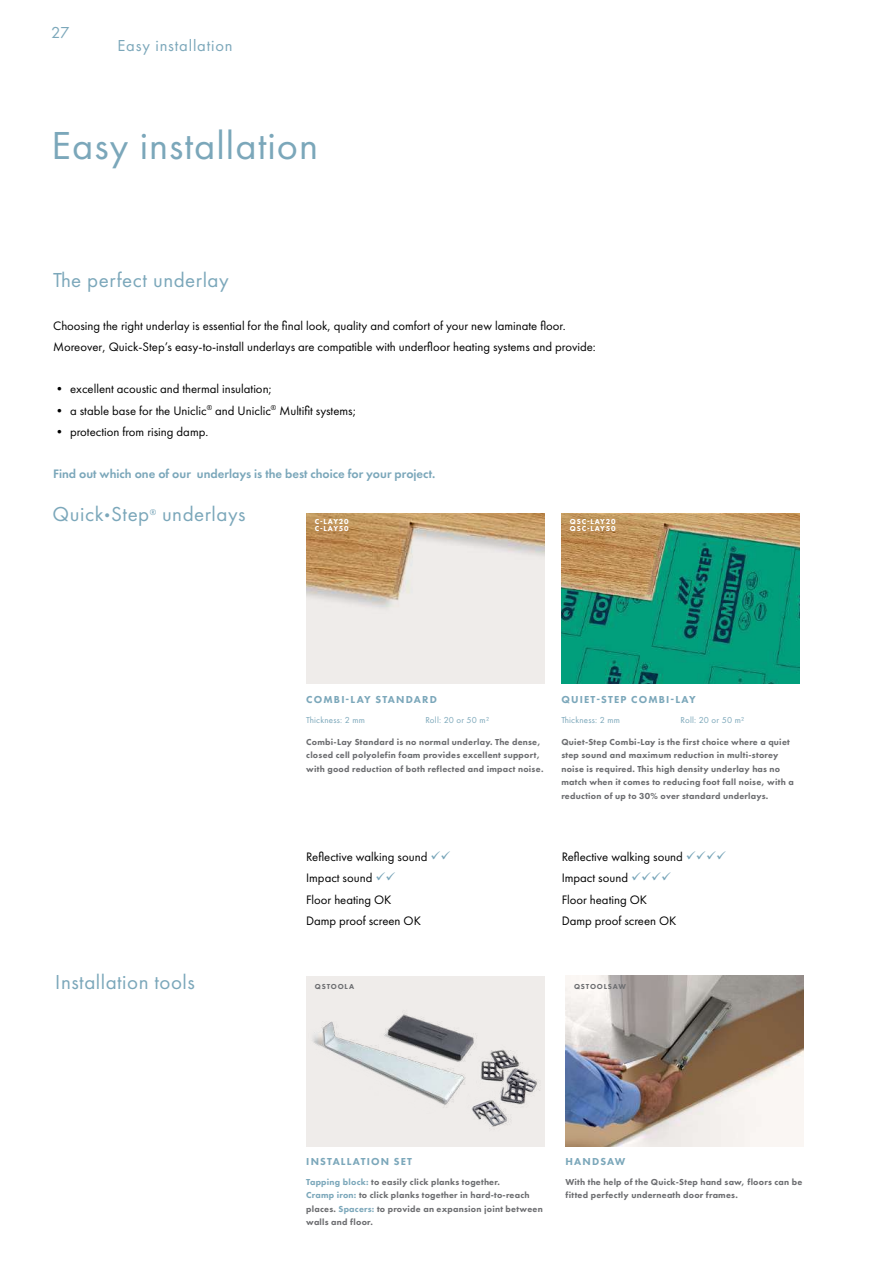
<style>
.page{position:relative;width:893px;height:1263px;background:#fff}
.page>*{position:absolute;margin:0;border:0;box-sizing:border-box;transform-origin:0 0}
.t1{font:40.5px "Futura PT";letter-spacing:.025em;color:#7ba7ba}
.t2{font:21px "Futura PT";letter-spacing:.025em;color:#7ba7ba}
.t3{font:16.5px "Futura PT";letter-spacing:.05em;color:#7ba7ba}
.t4{font:12.75px/21.3px "Futura PT";color:#000}
.t5{font:600 12.75px "Futura PT";color:#7ba7ba}
.t6{font:800 10.5px "Futura PT";letter-spacing:.11em;color:#7ba7ba}
.t7{font:800 9px/13.5px "Futura PT";letter-spacing:.025em;color:#6d6e71}
.t8{font:9px "Futura PT";letter-spacing:.025em;color:#7ba7ba}
.t9{font:500 8.55px "Futura PT";color:#7ba7ba}
.t10{font:800 7.5px/7.5px "Futura PT";letter-spacing:.105em;color:#fff}
.t11{font:800 7.5px "Futura PT";letter-spacing:.11em;color:#6d6e71}
.s1{font-size:31.5px}
.s2{color:#76a4b8}
.s3{color:#7ba7ba}
</style>
<div class="page">
<img style="left:306px;top:514px;width:238px;height:170px">
<img style="left:561px;top:514px;width:239px;height:170px">
<img style="left:306px;top:976px;width:238px;height:170px">
<img style="left:565px;top:976px;width:238px;height:170px">
<h3 class="t3" style="left:51px;top:23px;width:20px">27</h3>
<h3 class="t3" style="left:117px;top:35px;width:117px">Easy installation</h3>
<h1 class="t1" style="left:52px;top:122px;width:268px">Easy installation</h1>
<h2 class="t2" style="left:53px;top:268px;width:177px">The perfect underlay</h2>
<h3 class="t4" style="left:53px;top:315px;width:544px">Choosing the right underlay is essential for the final look, quality and comfort of your new laminate floor.<br>Moreover, Quick-Step’s easy-to-install underlays are compatible with underfloor heating systems and provide:</h3>
<h3 class="t4" style="left:53px;top:378px;width:221px">• excellent acoustic and thermal insulation;</h3>
<h3 class="t4" style="left:53px;top:400px;width:305px">• a stable base for the Uniclic<sup>®</sup> and Uniclic<sup>®</sup> Multifit systems;</h3>
<h3 class="t4" style="left:53px;top:421px;width:157px">• protection from rising damp.</h3>
<h3 class="t5" style="left:53px;top:466px;width:384px">Find out which one of our underlays is the best choice for your project.</h3>
<h2 class="t2" style="left:53px;top:501px;width:98px">Quick<span class="s1">·</span>Step</h2>
<p class="t9" style="left:150px;top:506px;width:8px">®</p>
<h2 class="t2" style="left:162px;top:501px;width:85px">underlays</h2>
<p class="t10" style="left:315px;top:517px;width:35px">C-LAY20<br>C-LAY50</p>
<p class="t10" style="left:570px;top:517px;width:47px">QSC-LAY20<br>QSC-LAY50</p>
<p class="t6" style="left:306px;top:693px;width:132px">COMBI-LAY STANDARD</p>
<p class="t8" style="left:306px;top:715px;width:60px">Thickness: 2 mm</p>
<p class="t8" style="left:425px;top:715px;width:65px">Roll: 20 or 50 m²</p>
<p class="t7" style="left:306px;top:735px;width:239px">Combi-Lay Standard is no normal underlay. The dense, closed cell polyolefin foam provides excellent support, with good reduction of both reflected and impact noise.</p>
<p class="t6" style="left:561px;top:693px;width:136px">QUIET-STEP COMBI-LAY</p>
<p class="t8" style="left:561px;top:715px;width:60px">Thickness: 2 mm</p>
<p class="t8" style="left:680px;top:715px;width:65px">Roll: 20 or 50 m²</p>
<p class="t7" style="left:561px;top:735px;width:234px">Quiet-Step Combi-Lay is the first choice where a quiet step sound and maximum reduction in multi-storey noise is required. This high density underlay has no match when it comes to reducing foot fall noise, with a reduction of up to 30% over standard underlays.</p>
<h2 class="t2" style="left:55px;top:969px;width:141px">Installation tools</h2>
<h3 class="t4" style="left:306px;top:846px;width:146px">Reflective walking sound <span class="s2">✓✓<br></span>Impact sound <span class="s2">✓✓<br></span>Floor heating OK<br>Damp proof screen OK</h3>
<h3 class="t4" style="left:562px;top:846px;width:166px">Reflective walking sound <span class="s2">✓✓✓✓<br></span>Impact sound <span class="s2">✓✓✓✓<br></span>Floor heating OK<br>Damp proof screen OK</h3>
<p class="t11" style="left:315px;top:982px;width:41px">QSTOOLA</p>
<p class="t11" style="left:574px;top:982px;width:53px">QSTOOLSAW</p>
<p class="t6" style="left:306px;top:1154px;width:107px">INSTALLATION SET</p>
<p class="t7" style="left:306px;top:1175px;width:238px"><span class="s3">Tapping block:</span> to easily click planks together.<br><span class="s3">Cramp iron:</span> to click planks together in hard-to-reach places. <span class="s3">Spacers:</span> to provide an expansion joint between walls and floor.</p>
<p class="t6" style="left:565px;top:1154px;width:61px">HANDSAW</p>
<p class="t7" style="left:565px;top:1175px;width:238px">With the help of the Quick-Step hand saw, floors can be fitted perfectly underneath door frames.</p>
</div>
